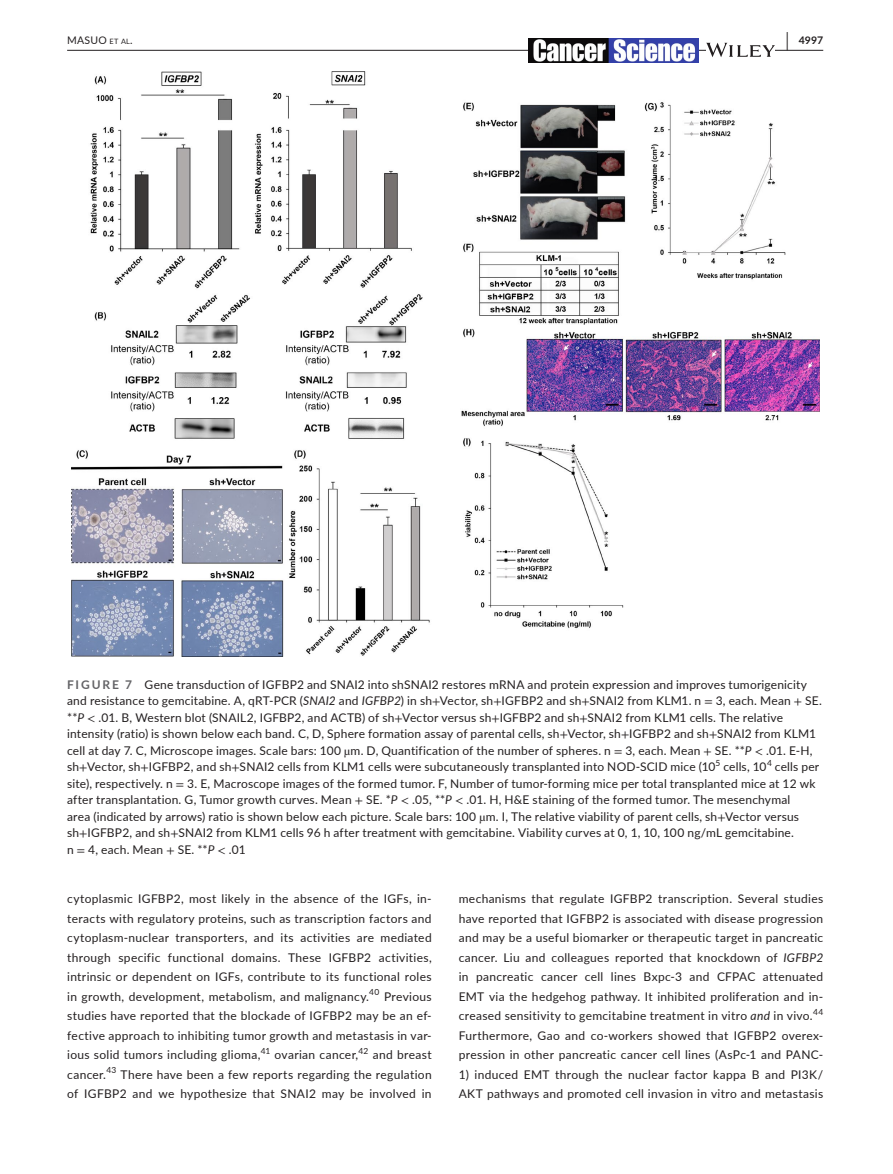
<style>
.page{position:relative;width:893px;height:1174px;background:#fff}
.page>*{position:absolute;margin:0;border:0;box-sizing:border-box;transform-origin:0 0}
.t1{font:700 19.5px "Lato";color:#231f20;scale:.48 1}
.t2{font:12px/19.5px "Lato";letter-spacing:.015em;color:#231f20;text-align:justify}
.t3{font:10.5px "Lato";letter-spacing:.02em;color:#231f20}
.t4{font:700 10.5px "Lato";color:#231f20}
.s1{font-size:7.35px}
.s2{font-weight:700;color:#636366}
.s3{font-style:italic}
.s4{font-family:"STIX"}
</style>
<div class="page">
<hr style="left:67px;top:50px;width:756px;height:1px;background:#231f20">
<img style="left:528px;top:38px;width:170px;height:24px">
<svg style="left:706px;top:43px;width:69px;height:14px"></svg>
<img style="left:71px;top:72px;width:748px;height:584px">
<h1 class="t1" style="left:786px;top:25px;width:7px">|</h1>
<p class="t3" style="left:67px;top:33px;width:67px">MASUO <span class="s1">et al</span>.</p>
<p class="t4" style="left:799px;top:33px;width:26px">4997</p>
<p class="t2" style="left:67px;top:675px;width:756px;line-height:16.5px;text-align:left"><span class="s2">FIGURE 7</span> Gene transduction of IGFBP2 and SNAI2 into shSNAI2 restores mRNA and protein expression and improves tumorigenicity and resistance to gemcitabine. A, qRT-PCR (<span class="s3">SNAI2</span> and <span class="s3">IGFBP2</span>) in sh<span class="s4">+</span>Vector, sh<span class="s4">+</span>IGFBP2 and sh<span class="s4">+</span>SNAI2 from KLM1. n <span class="s4">=</span> 3, each. Mean <span class="s4">+</span> SE. **<span class="s3">P</span> <span class="s4">&lt;</span> .01. B, Western blot (SNAIL2, IGFBP2, and ACTB) of sh<span class="s4">+</span>Vector versus sh<span class="s4">+</span>IGFBP2 and sh<span class="s4">+</span>SNAI2 from KLM1 cells. The relative intensity (ratio) is shown below each band. C, D, Sphere formation assay of parental cells, sh<span class="s4">+</span>Vector, sh<span class="s4">+</span>IGFBP2 and sh<span class="s4">+</span>SNAI2 from KLM1 cell at day 7. C, Microscope images. Scale bars: 100 <span class="s4">µ</span>m. D, Quantification of the number of spheres. n <span class="s4">=</span> 3, each. Mean <span class="s4">+</span> SE. **<span class="s3">P</span> <span class="s4">&lt;</span> .01. E-H, sh<span class="s4">+</span>Vector, sh<span class="s4">+</span>IGFBP2, and sh<span class="s4">+</span>SNAI2 cells from KLM1 cells were subcutaneously transplanted into NOD-SCID mice (10<sup>5</sup> cells, 10<sup>4</sup> cells per site), respectively. n <span class="s4">=</span> 3. E, Macroscope images of the formed tumor. F, Number of tumor-forming mice per total transplanted mice at 12 wk after transplantation. G, Tumor growth curves. Mean <span class="s4">+</span> SE. *<span class="s3">P</span> <span class="s4">&lt;</span> .05, **<span class="s3">P</span> <span class="s4">&lt;</span> .01. H, H&amp;E staining of the formed tumor. The mesenchymal<br>area (indicated by arrows) ratio is shown below each picture. Scale bars: 100 <span class="s4">µ</span>m. I, The relative viability of parent cells, sh<span class="s4">+</span>Vector versus sh<span class="s4">+</span>IGFBP2, and sh<span class="s4">+</span>SNAI2 from KLM1 cells 96 h after treatment with gemcitabine. Viability curves at 0, 1, 10, 100 ng/mL gemcitabine.<br>n <span class="s4">=</span> 4, each. Mean <span class="s4">+</span> SE. **<span class="s3">P</span> <span class="s4">&lt;</span> .01</p>
<p class="t2" style="left:67px;top:888px;width:366px">cytoplasmic IGFBP2, most likely in the absence of the IGFs, in&shy;teracts with regulatory proteins, such as transcription factors and cytoplasm-nuclear transporters, and its activities are mediated through specific functional domains. These IGFBP2 activities, intrinsic or dependent on IGFs, contribute to its functional roles in growth, development, metabolism, and malignancy.<sup>40</sup> Previous studies have reported that the blockade of IGFBP2 may be an ef&shy;fective approach to inhibiting tumor growth and metastasis in var&shy;ious solid tumors including glioma,<sup>41</sup> ovarian cancer,<sup>42</sup> and breast cancer.<sup>43</sup> There have been a few reports regarding the regulation of IGFBP2 and we hypothesize that SNAI2 may be involved in</p>
<p class="t2" style="left:459px;top:888px;width:366px">mechanisms that regulate IGFBP2 transcription. Several studies have reported that IGFBP2 is associated with disease progression and may be a useful biomarker or therapeutic target in pancreatic cancer. Liu and colleagues reported that knockdown of <span class="s3">IGFBP2 </span>in pancreatic cancer cell lines Bxpc-3 and CFPAC attenuated EMT via the hedgehog pathway. It inhibited proliferation and in&shy;creased sensitivity to gemcitabine treatment in vitro <span class="s3">and</span> in vivo.<sup>44<br></sup>Furthermore, Gao and co-workers showed that IGFBP2 overex&shy;pression in other pancreatic cancer cell lines (AsPc-1 and PANC-</p>
<p class="t2" style="left:459px;top:1064px;width:366px">1) induced EMT through the nuclear factor kappa B and PI3K/<br>AKT pathways and promoted cell invasion in vitro and metastasis</p>
</div>
